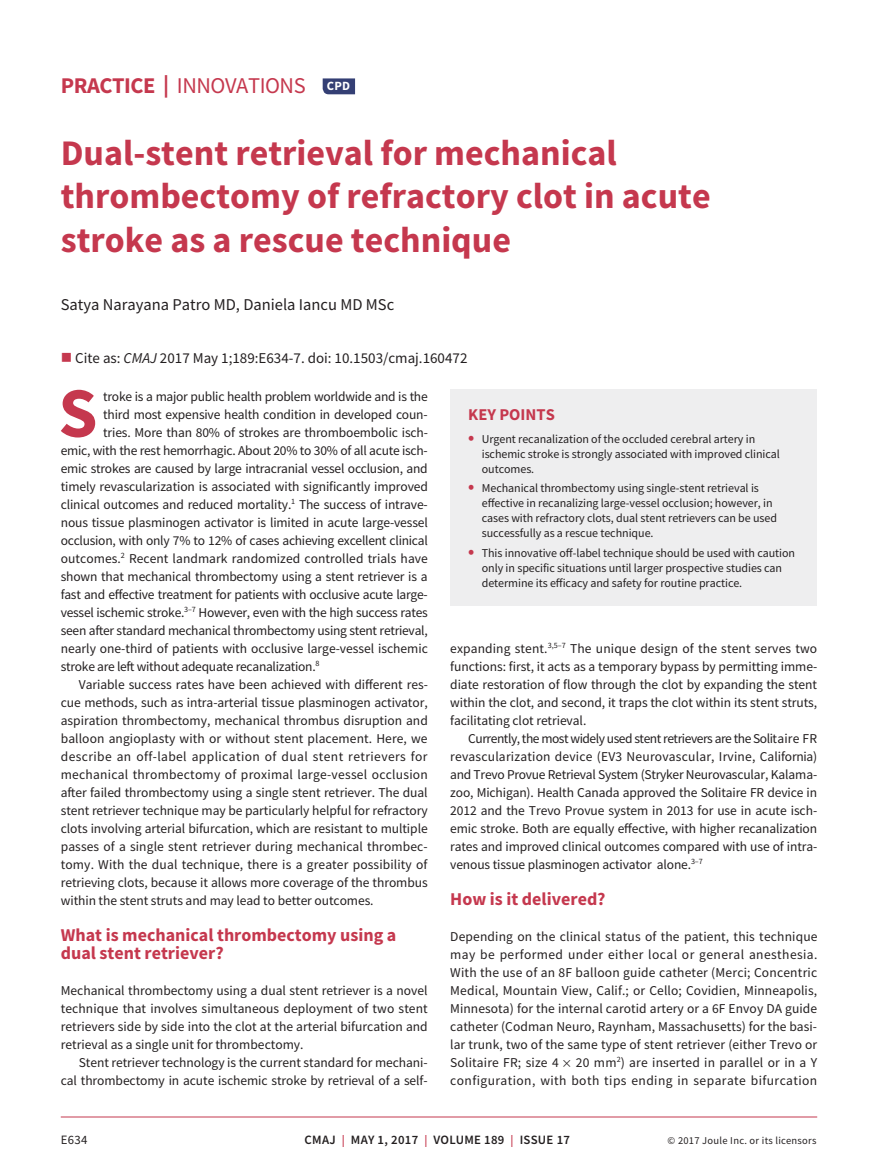
<style>
.page{position:relative;width:878px;height:1175px;background:#fff}
.page>*{position:absolute;margin:0;border:0;box-sizing:border-box;transform-origin:0 0}
.t1{font:700 70.65px "Source Sans Pro";color:#c5384e}
.t2{font:700 36px/43.2px "Source Sans Pro";color:#c5384e}
.t3{font:22.5px "Source Sans Pro";letter-spacing:-.02em;color:#c5384e}
.t4{font:700 18px/18px "Source Sans Pro";color:#c5384e}
.t5{font:16.5px "Source Sans Pro";color:#231f20}
.t6{font:700 16.5px "Source Sans Pro";color:#c5384e}
.t7{font:15px "Source Sans Pro";color:#231f20}
.t8{font:13.5px/18px "Source Sans Pro";letter-spacing:-.005em;color:#231f20;text-align:justify}
.t9{font:13.5px/18px "Source Sans Pro";letter-spacing:.03em;color:#231f20;text-align:right}
.t10{font:13.5px "Source Sans Pro";letter-spacing:.02em;color:#231f20}
.t11{font:600 12.75px "Source Sans Pro";letter-spacing:.025em;color:#231f20}
.t12{font:12.75px "Source Sans Pro";color:#231f20}
.t13{font:700 12.6px "Source Sans Pro";color:#fff}
.t14{font:12px/15px "Source Sans Pro";letter-spacing:-.005em;color:#231f20}
.t15{font:10.5px "Source Sans Pro";letter-spacing:.025em;color:#231f20}
.s1{font-weight:700}
.s2{color:#c5384e}
.s3{font-style:italic}
.s4{font-weight:700;font-size:18px;color:#c5384e}
.s5{font-size:12px;color:#c5384e}
</style>
<div class="page">
<hr style="left:61px;top:1116px;width:756px;height:1px;background:#c5384e">
<div style="left:450px;top:390px;width:367px;height:216px;background:#eeeeef"></div>
<svg style="left:322px;top:78px;width:33px;height:16px"></svg>
<h3 class="t3" style="left:61px;top:72px;width:246px"><span class="s1">PRACTICE |</span> INNOVATIONS</h3>
<p class="t13" style="left:327px;top:78px;width:25px">CPD</p>
<h2 class="t2" style="left:61px;top:131px;width:651px">Dual-stent retrieval for mechanical thrombectomy of refractory clot in acute stroke as a rescue technique</h2>
<p class="t5" style="left:61px;top:294px;width:335px">Satya Narayana Patro MD, Daniela Iancu MD MSc</p>
<p class="t7" style="left:61px;top:348px;width:408px"><span class="s2">■</span> Cite as: <span class="s3">CMAJ</span> 2017 May 1;189:E634-7. doi: 10.1503/cmaj.160472</p>
<h1 class="t1" style="left:58px;top:365px;width:41px">S</h1>
<p class="t8" style="left:103px;top:387px;width:326px">troke is a major public health problem worldwide and is the</p>
<p class="t8" style="left:103px;top:405px;width:326px">third most expensive health condition in developed coun-</p>
<p class="t8" style="left:103px;top:423px;width:326px">tries. More than 80% of strokes are thromboembolic isch-</p>
<p class="t8" style="left:61px;top:441px;width:368px">emic, with the rest hemorrhagic. About 20% to 30% of all acute isch-</p>
<p class="t8" style="left:61px;top:459px;width:368px">emic strokes are caused by large intracranial vessel occlusion, and</p>
<p class="t8" style="left:61px;top:477px;width:369px">timely revascularization is associated with significantly improved</p>
<p class="t8" style="left:61px;top:495px;width:368px">clinical outcomes and reduced mortality.<sup>1</sup> The success of intrave-</p>
<p class="t8" style="left:61px;top:513px;width:368px">nous tissue plasminogen activator is limited in acute large-vessel</p>
<p class="t8" style="left:61px;top:531px;width:368px">occlusion, with only 7% to 12% of cases achieving excellent clinical</p>
<p class="t8" style="left:61px;top:549px;width:368px">outcomes.<sup>2</sup> Recent landmark randomized controlled trials have</p>
<p class="t8" style="left:61px;top:567px;width:368px">shown that mechanical thrombectomy using a stent retriever is a</p>
<p class="t8" style="left:61px;top:585px;width:368px">fast and effective treatment for patients with occlusive acute large-</p>
<p class="t8" style="left:61px;top:603px;width:368px">vessel ischemic stroke.<sup>3–7</sup> However, even with the high success rates</p>
<p class="t8" style="left:61px;top:621px;width:368px">seen after standard mechanical thrombectomy using stent retrieval,</p>
<p class="t8" style="left:61px;top:639px;width:368px">nearly one-third of patients with occlusive large-vessel ischemic</p>
<p class="t8" style="left:61px;top:657px;width:260px">stroke are left without adequate recanalization.<sup>8</sup></p>
<p class="t8" style="left:79px;top:675px;width:350px">Variable success rates have been achieved with different res-</p>
<p class="t8" style="left:61px;top:693px;width:368px">cue methods, such as intra-arterial tissue plasminogen activator,</p>
<p class="t8" style="left:61px;top:711px;width:368px">aspiration thrombectomy, mechanical thrombus disruption and</p>
<p class="t8" style="left:61px;top:729px;width:368px">balloon angioplasty with or without stent placement. Here, we</p>
<p class="t9" style="left:61px;top:747px;width:368px">describe an off-label application of dual stent retrievers for</p>
<p class="t10" style="left:61px;top:765px;width:368px">mechanical thrombectomy of proximal large-vessel occlusion</p>
<p class="t8" style="left:61px;top:783px;width:368px">after failed thrombectomy using a single stent retriever. The dual</p>
<p class="t8" style="left:61px;top:801px;width:368px">stent retriever technique may be particularly helpful for refractory</p>
<p class="t8" style="left:61px;top:819px;width:368px">clots involving arterial bifurcation, which are resistant to multiple</p>
<p class="t8" style="left:61px;top:837px;width:368px">passes of a single stent retriever during mechanical thrombec-</p>
<p class="t8" style="left:61px;top:855px;width:368px">tomy. With the dual technique, there is a greater possibility of</p>
<p class="t8" style="left:61px;top:873px;width:368px">retrieving clots, because it allows more coverage of the thrombus</p>
<p class="t8" style="left:61px;top:891px;width:314px">within the stent struts and may lead to better outcomes.</p>
<h3 class="t4" style="left:61px;top:925px;width:337px">What is mechanical thrombectomy using a dual stent retriever?</h3>
<p class="t8" style="left:61px;top:981px;width:368px">Mechanical thrombectomy using a dual stent retriever is a novel technique that involves simultaneous deployment of two stent retrievers side by side into the clot at the arterial bifurcation and retrieval as a single unit for thrombectomy.</p>
<p class="t8" style="left:61px;top:1053px;width:368px;text-align:right">Stent retriever technology is the current standard for mechani&shy;cal thrombectomy in acute ischemic stroke by retrieval of a self-</p>
<p class="t6" style="left:468px;top:403px;width:88px">KEY POINTS</p>
<p class="t14" style="left:482px;top:431px;width:300px;text-indent:-14px"><span class="s4">•</span> Urgent recanalization of the occluded cerebral artery in ischemic stroke is strongly associated with improved clinical outcomes.</p>
<p class="t14" style="left:482px;top:480px;width:297px;text-indent:-14px"><span class="s4">•</span> Mechanical thrombectomy using single-stent retrieval is effective in recanalizing large-vessel occlusion; however, in cases with refractory clots, dual stent retrievers can be used successfully as a rescue technique.</p>
<p class="t14" style="left:482px;top:545px;width:315px;text-indent:-14px"><span class="s4">•</span> This innovative off-label technique should be used with caution only in specific situations until larger prospective studies can determine its efficacy and safety for routine practice.</p>
<p class="t8" style="left:450px;top:639px;width:368px">expanding stent.<sup>3,5–7</sup> The unique design of the stent serves two functions: first, it acts as a temporary bypass by permitting imme&shy;diate restoration of flow through the clot by expanding the stent within the clot, and second, it traps the clot within its stent struts, facilitating clot retrieval.</p>
<p class="t8" style="left:450px;top:729px;width:368px;text-indent:18px">Currently, the most widely used stent retrievers are the Solitaire FR revascularization device (EV3 Neurovascular, Irvine, California) and Trevo Provue Retrieval System (Stryker Neurovascular, Kalama&shy;zoo, Michigan). Health Canada approved the Solitaire FR device in 2012 and the Trevo Provue system in 2013 for use in acute isch&shy;emic stroke. Both are equally effective, with higher recanalization rates and improved clinical outcomes compared with use of intra&shy;venous tissue plasminogen activator alone.<sup>3–7</sup></p>
<h3 class="t4" style="left:450px;top:889px;width:157px">How is it delivered?</h3>
<p class="t8" style="left:450px;top:927px;width:369px">Depending on the clinical status of the patient, this technique may be performed under either local or general anesthesia.<br>With the use of an 8F balloon guide catheter (Merci; Concentric Medical, Mountain View, Calif.; or Cello; Covidien, Minneapolis, Minnesota) for the internal carotid artery or a 6F Envoy DA guide catheter (Codman Neuro, Raynham, Massachusetts) for the basi&shy;lar trunk, two of the same type of stent retriever (either Trevo or Solitaire FR; size 4</p>
<p class="t9" style="left:450px;top:1053px;width:368px">20 mm<sup>2</sup>) are inserted in parallel or in a Y<br>configuration, with both tips ending in separate bifurcation</p>
<p class="t12" style="left:61px;top:1132px;width:28px">E634</p>
<p class="t11" style="left:304px;top:1131px;width:267px">CMAJ <span class="s5">|</span> MAY 1, 2017 <span class="s5">|</span> VOLUME 189 <span class="s5">|</span> ISSUE 17</p>
<p class="t15" style="left:667px;top:1134px;width:150px">© 2017 Joule Inc. or its licensors</p>
</div>
